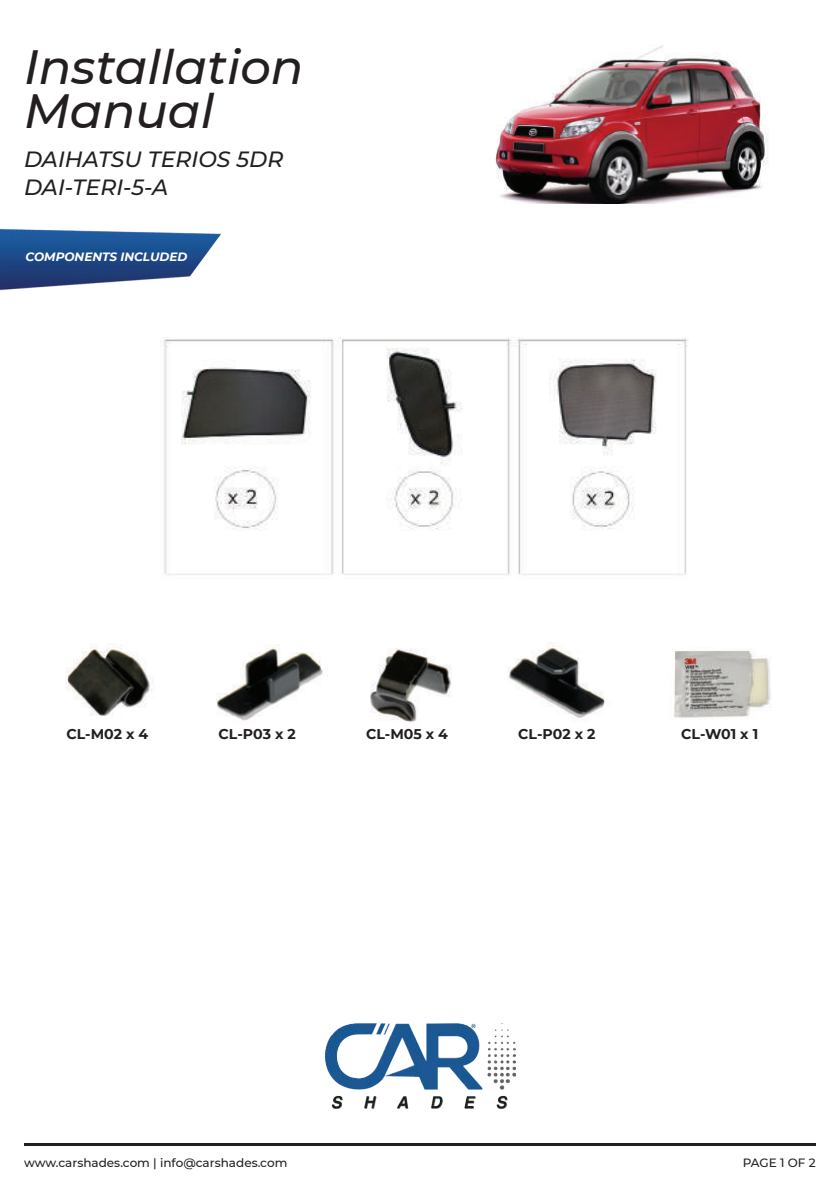
<style>
.page{position:relative;width:840px;height:1191px;background:#fff}
.page>*{position:absolute;margin:0;border:0;box-sizing:border-box;transform-origin:0 0}
.t1{font:italic 500 48px/44px "Montserrat";color:#231f20}
.t2{font:italic 500 22px/28px "Montserrat";color:#231f20}
.t3{font:700 14.2px "Montserrat";color:#231f20}
.t4{font:500 12px "Montserrat";color:#231f20}
.t5{font:italic 700 12px "Montserrat";color:#fff}
</style>
<div class="page">
<img style="left:495px;top:45px;width:274px;height:158px">
<img style="left:0;top:228px;width:221px;height:63px">
<img style="left:161px;top:337px;width:528px;height:239px">
<img style="left:216px;top:647px;width:107px;height:74px">
<img style="left:370px;top:648px;width:82px;height:80px">
<img style="left:325px;top:1023px;width:190px;height:85px">
<hr style="left:24px;top:1143px;width:791px;height:2px;background:#231f20">
<img style="left:65px;top:643px;width:88px;height:73px">
<img style="left:508px;top:643px;width:98px;height:79px">
<img style="left:673px;top:650px;width:98px;height:68px">
<h1 class="t1" style="left:24px;top:43px;width:281px">Installation<br>Manual</h1>
<h2 class="t2" style="left:24px;top:145px;width:261px">DAIHATSU TERIOS 5DR<br>DAI-TERI-5-A</h2>
<p class="t5" style="left:25px;top:248px;width:163px">COMPONENTS INCLUDED</p>
<p class="t3" style="left:66px;top:723px;width:83px">CL-M02 x 4</p>
<p class="t3" style="left:218px;top:723px;width:79px">CL-P03 x 2</p>
<p class="t3" style="left:366px;top:723px;width:83px">CL-M05 x 4</p>
<p class="t3" style="left:518px;top:723px;width:79px">CL-P02 x 2</p>
<p class="t3" style="left:680px;top:723px;width:78px">CL-W01 x 1</p>
<p class="t4" style="left:24px;top:1153px;width:265px">www.carshades.com | info@carshades.com</p>
<p class="t4" style="left:742px;top:1153px;width:74px">PAGE 1 OF 2</p>
</div>
